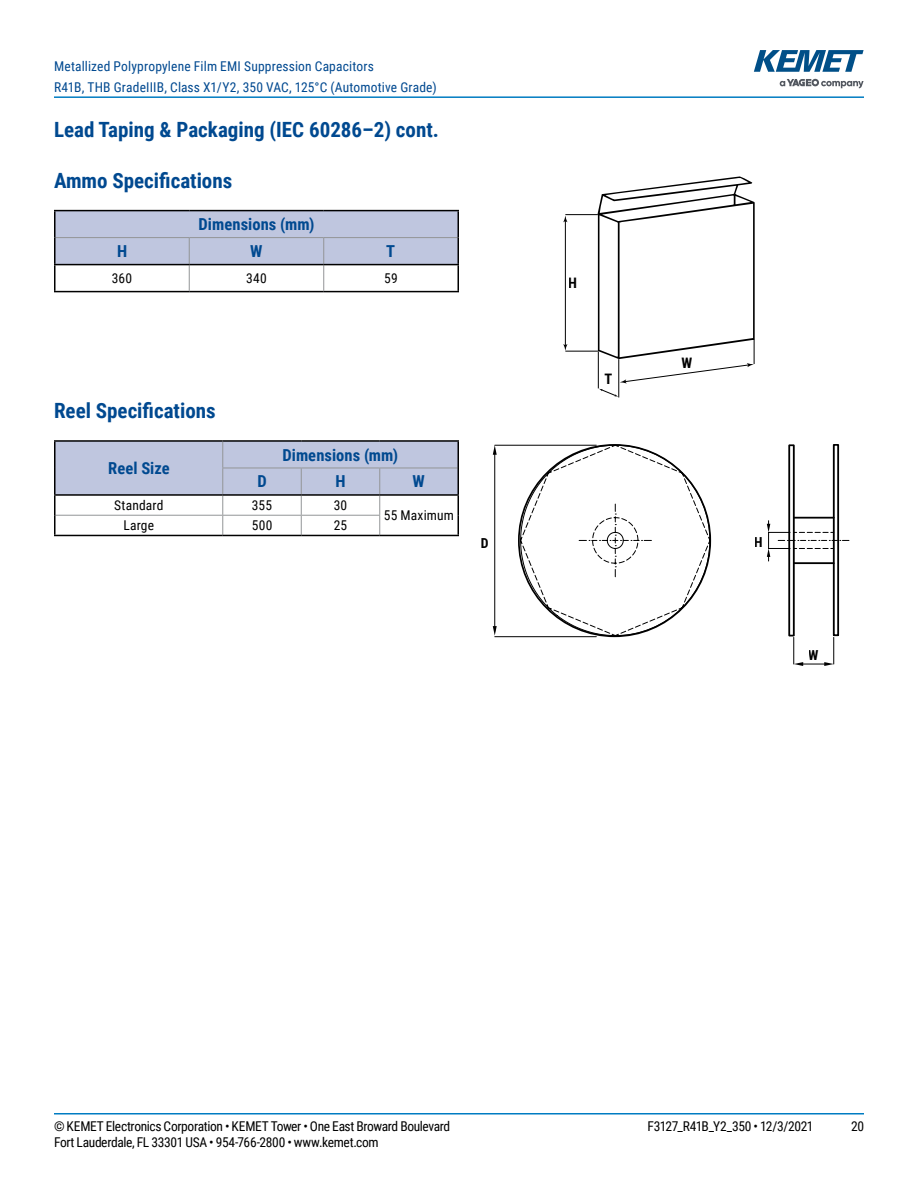
<style>
.page{position:relative;width:918px;height:1188px;background:#fff}
.page>*{position:absolute;margin:0;border:0;box-sizing:border-box;transform-origin:0 0}
.t1{font:700 21px "Roboto Condensed";color:#004990}
.t2{font:700 16.5px "Roboto Condensed";letter-spacing:.005em;color:#004990}
.t3{font:700 14.4px "Roboto Condensed";color:#000}
.t4{font:700 13.8px "Roboto Condensed";color:#000}
.t5{font:13.5px "Roboto Condensed";letter-spacing:-.025em;color:#000}
.t6{font:13.5px/21px "Roboto Condensed";letter-spacing:.01em;color:#004990}
.t7{font:13.5px "Roboto Condensed";letter-spacing:.01em;color:#000}
</style>
<div class="page">
<hr style="left:54px;top:1113px;width:810px;height:2px;background:#007cc2">
<hr style="left:54px;top:96px;width:810px;height:2px;background:#007cc2">
<svg style="left:780px;top:79px;width:84px;height:9px"></svg>
<svg style="left:754px;top:50px;width:110px;height:22px"></svg>
<hr style="left:54px;top:210px;width:135px;height:1px;background:#000">
<hr style="left:54px;top:211px;width:2px;height:27px;background:#000">
<hr style="left:189px;top:210px;width:135px;height:1px;background:#000">
<hr style="left:324px;top:210px;width:135px;height:1px;background:#000">
<hr style="left:54px;top:238px;width:2px;height:26px;background:#000">
<hr style="left:54px;top:265px;width:2px;height:26px;background:#000">
<hr style="left:54px;top:291px;width:135px;height:1px;background:#000">
<hr style="left:189px;top:291px;width:135px;height:1px;background:#000">
<hr style="left:324px;top:291px;width:135px;height:1px;background:#000">
<svg style="left:55px;top:211px;width:404px;height:80px"></svg>
<hr style="left:54px;top:264px;width:135px;height:1px;background:#000">
<hr style="left:189px;top:264px;width:135px;height:1px;background:#000">
<hr style="left:324px;top:264px;width:135px;height:1px;background:#000">
<hr style="left:54px;top:440px;width:169px;height:2px;background:#000">
<hr style="left:223px;top:440px;width:78px;height:2px;background:#000">
<hr style="left:301px;top:440px;width:79px;height:2px;background:#000">
<hr style="left:380px;top:440px;width:79px;height:2px;background:#000">
<svg style="left:54px;top:441px;width:405px;height:94px"></svg>
<hr style="left:380px;top:535px;width:79px;height:1px;background:#000">
<hr style="left:54px;top:515px;width:2px;height:20px;background:#000">
<hr style="left:54px;top:535px;width:169px;height:1px;background:#000">
<hr style="left:223px;top:535px;width:78px;height:1px;background:#000">
<hr style="left:301px;top:535px;width:79px;height:1px;background:#000">
<svg style="left:494px;top:445px;width:356px;height:220px"></svg>
<svg style="left:493px;top:445px;width:4px;height:10px"></svg>
<div style="left:788px;top:444px;width:7px;height:192px;border:2px solid #000"></div>
<svg style="left:493px;top:626px;width:4px;height:10px"></svg>
<svg style="left:767px;top:524px;width:3px;height:8px"></svg>
<svg style="left:767px;top:548px;width:3px;height:9px"></svg>
<svg style="left:824px;top:662px;width:10px;height:4px"></svg>
<svg style="left:794px;top:662px;width:9px;height:4px"></svg>
<div style="left:833px;top:444px;width:6px;height:192px;border:2px solid #000"></div>
<hr style="left:794px;top:517px;width:40px;height:2px;background:#000">
<hr style="left:794px;top:562px;width:40px;height:2px;background:#000">
<hr style="left:598px;top:351px;width:1px;height:37px;background:#000">
<hr style="left:619px;top:359px;width:1px;height:38px;background:#000">
<hr style="left:565px;top:214px;width:33px;height:1px;background:#000">
<hr style="left:565px;top:351px;width:33px;height:1px;background:#000">
<hr style="left:565px;top:220px;width:1px;height:126px;background:#000">
<svg style="left:563px;top:344px;width:4px;height:7px"></svg>
<svg style="left:563px;top:216px;width:4px;height:6px"></svg>
<svg style="left:598px;top:176px;width:157px;height:207px"></svg>
<svg style="left:599px;top:389px;width:19px;height:8px"></svg>
<p class="t6" style="left:54px;top:57px;width:384px">Metallized Polypropylene Film EMI Suppression Capacitors<br>R41B, THB GradeIIIB, Class X1/Y2, 350 VAC, 125°C (Automotive Grade)</p>
<h1 class="t1" style="left:54px;top:115px;width:386px">Lead Taping &amp; Packaging (IEC 60286–2) cont.</h1>
<h1 class="t1" style="left:54px;top:165px;width:180px">Ammo Speci昀椀cations</h1>
<p class="t2" style="left:199px;top:213px;width:117px">Dimensions (mm)</p>
<p class="t2" style="left:117px;top:245px;width:12px">H</p>
<p class="t2" style="left:250px;top:240px;width:14px">W</p>
<p class="t2" style="left:386px;top:245px;width:10px">T</p>
<p class="t5" style="left:112px;top:272px;width:22px">360</p>
<p class="t5" style="left:246px;top:272px;width:22px">340</p>
<p class="t5" style="left:384px;top:272px;width:15px">59</p>
<h1 class="t1" style="left:54px;top:396px;width:163px">Reel Speci昀椀cations</h1>
<p class="t2" style="left:108px;top:457px;width:63px">Reel Size</p>
<p class="t2" style="left:282px;top:443px;width:117px">Dimensions (mm)</p>
<p class="t2" style="left:257px;top:475px;width:11px">D</p>
<p class="t2" style="left:335px;top:475px;width:12px">H</p>
<p class="t2" style="left:413px;top:470px;width:14px">W</p>
<p class="t7" style="left:114px;top:499px;width:51px">Standard</p>
<p class="t5" style="left:252px;top:499px;width:22px">355</p>
<p class="t5" style="left:334px;top:499px;width:15px">30</p>
<p class="t5" style="left:123px;top:520px;width:32px">Large</p>
<p class="t5" style="left:252px;top:520px;width:22px">500</p>
<p class="t5" style="left:334px;top:520px;width:15px">25</p>
<p class="t7" style="left:384px;top:509px;width:72px">55 Maximum</p>
<p class="t4" style="left:480px;top:536px;width:9px">D</p>
<p class="t3" style="left:569px;top:275px;width:10px">H</p>
<p class="t3" style="left:605px;top:370px;width:9px">T</p>
<p class="t3" style="left:681px;top:355px;width:12px">W</p>
<p class="t4" style="left:755px;top:534px;width:10px">H</p>
<p class="t4" style="left:809px;top:648px;width:12px">W</p>
<p class="t5" style="left:54px;top:1120px;width:398px">© KEMET Electronics Corporation • KEMET Tower • One East Broward Boulevard</p>
<p class="t5" style="left:648px;top:1120px;width:168px">F3127_R41B_Y2_350 • 12/3/2021</p>
<p class="t5" style="left:851px;top:1120px;width:14px">20</p>
<p class="t5" style="left:54px;top:1136px;width:326px">Fort Lauderdale, FL 33301 USA • 954-766-2800 • www.kemet.com</p>
</div>
